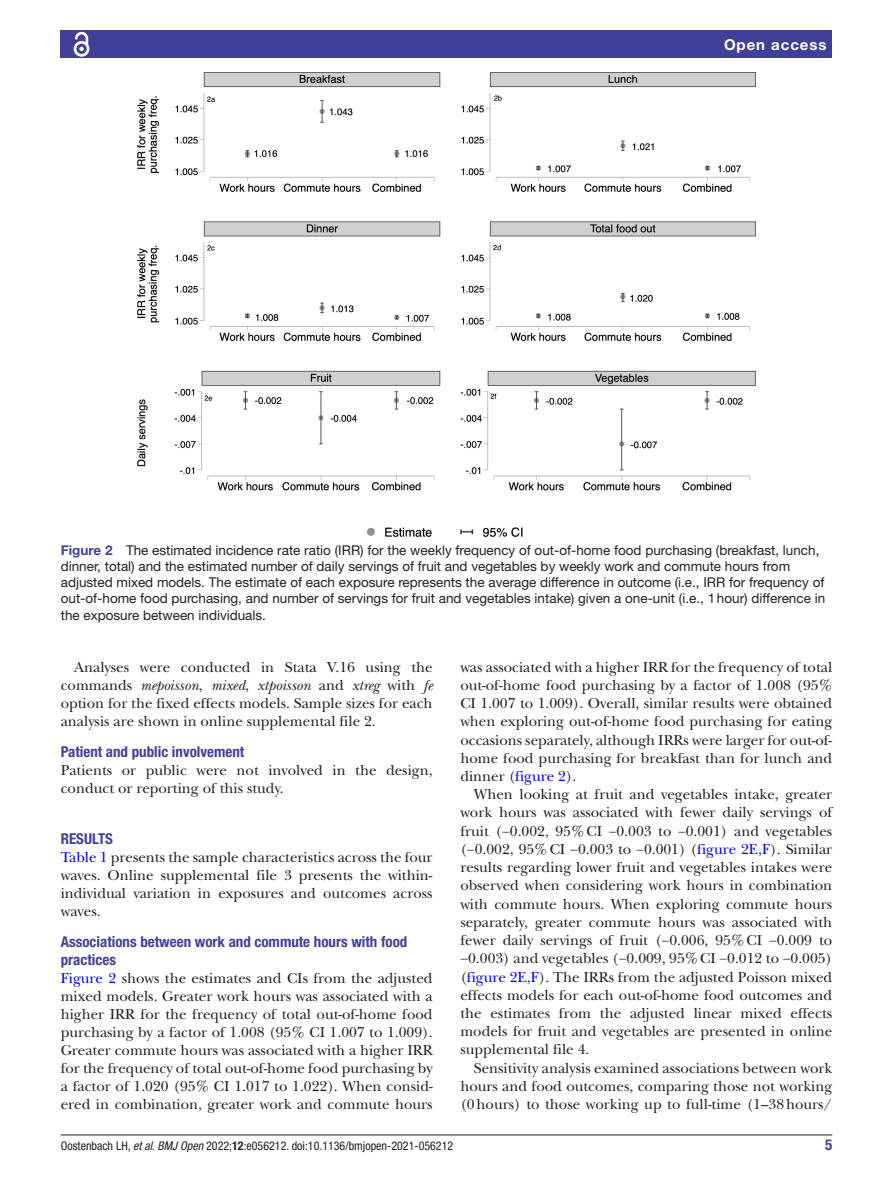
<style>
.page{position:relative;width:893px;height:1191px;background:#fff}
.page>*{position:absolute;margin:0;border:0;box-sizing:border-box;transform-origin:0 0}
.t1{font:15px/18px "New Baskerville";color:#231f20;text-align:justify}
.t2{font:700 condensed 15px/18px "Helvetica Neue LT Std";color:#414099}
.t3{font:700 15px "Helvetica Neue LT Std";letter-spacing:.065em;color:#fff}
.t4{font:13.5px/16.2px "Helvetica Neue LT Std";color:#231f20}
.t5{font:condensed 12px "Helvetica Neue LT Std";color:#231f20}
.s1{font-weight:700;color:#414099}
.s2{font-style:italic}
.s3{color:#00f}
.s4{font-weight:700}
</style>
<div class="page">
<hr style="left:61px;top:1134px;width:771px;height:1px;background:#231f20">
<div style="left:61px;top:31px;width:771px;height:27px;background:#414099"></div>
<svg style="left:73px;top:31px;width:17px;height:26px"></svg>
<img style="left:138px;top:73px;width:617px;height:464px">
<p class="t3" style="left:724px;top:35px;width:104px">Open access</p>
<p class="t4" style="left:61px;top:541px;width:766px"><span class="s1">Figure 2</span> The estimated incidence rate ratio (IRR) for the weekly frequency of out-of-home food purchasing (breakfast, lunch, dinner, total) and the estimated number of daily servings of fruit and vegetables by weekly work and commute hours from adjusted mixed models. The estimate of each exposure represents the average difference in outcome (i.e., IRR for frequency of out-of-home food purchasing, and number of servings for fruit and vegetables intake) given a one-unit (i.e., 1hour) difference in the exposure between individuals.</p>
<p class="t1" style="left:61px;top:658px;width:373px;text-indent:14px">Analyses were conducted in Stata V.16 using the commands <span class="s2">mepoisson</span>, <span class="s2">mixed</span>, <span class="s2">xtpoisson</span> and <span class="s2">xtreg</span> with <span class="s2">fe </span>option for the fixed effects models. Sample sizes for each analysis are shown in online supplemental file 2.</p>
<p class="t2" style="left:61px;top:742px;width:185px">Patient and public involvement</p>
<p class="t1" style="left:61px;top:761px;width:373px">Patients or public were not involved in the design, conduct or reporting of this study.</p>
<p class="t2" style="left:61px;top:829px;width:54px">RESULTS</p>
<p class="t1" style="left:61px;top:848px;width:373px"><span class="s3">Table 1</span> presents the sample characteristics across the four waves. Online supplemental file 3 presents the within&shy;individual variation in exposures and outcomes across waves.</p>
<p class="t2" style="left:61px;top:932px;width:348px">Associations between work and commute hours with food practices</p>
<p class="t1" style="left:61px;top:969px;width:373px"><span class="s3">Figure 2</span> shows the estimates and CIs from the adjusted mixed models. Greater work hours was associated with a higher IRR for the frequency of total out-of-home food purchasing by a factor of 1.008 (95% CI 1.007 to 1.009).<br>Greater commute hours was associated with a higher IRR for the frequency of total out-of-home food purchasing by a factor of 1.020 (95% CI 1.017 to 1.022). When consid&shy;ered in combination, greater work and commute hours</p>
<p class="t1" style="left:460px;top:658px;width:373px">was associated with a higher IRR for the frequency of total out-of-home food purchasing by a factor of 1.008 (95% CI 1.007 to 1.009). Overall, similar results were obtained when exploring out-of-home food purchasing for eating occasions separately, although IRRs were larger for out-of&shy;home food purchasing for breakfast than for lunch and dinner (<span class="s3">figure 2</span>).</p>
<p class="t1" style="left:460px;top:785px;width:373px;text-indent:14px">When looking at fruit and vegetables intake, greater work hours was associated with fewer daily servings of fruit (−0.002, 95%CI −0.003 to −0.001) and vegetables (−0.002, 95%CI −0.003 to −0.001) (<span class="s3">figure 2E,F</span>). Similar results regarding lower fruit and vegetables intakes were observed when considering work hours in combination with commute hours. When exploring commute hours separately, greater commute hours was associated with fewer daily servings of fruit (−0.006, 95%CI −0.009 to −0.003) and vegetables (−0.009, 95%CI −0.012 to −0.005) (<span class="s3">figure 2E,F</span>). The IRRs from the adjusted Poisson mixed effects models for each out-of-home food outcomes and the estimates from the adjusted linear mixed effects models for fruit and vegetables are presented in online supplemental file 4.</p>
<p class="t1" style="left:460px;top:1058px;width:373px;text-indent:13px">Sensitivity analysis examined associations between work hours and food outcomes, comparing those not working (0hours) to those working up to full-time (1–38hours/</p>
<p class="t5" style="left:61px;top:1138px;width:394px">Oostenbach LH, <span class="s2">et al</span>. <span class="s2">BMJ Open</span> 2022;<span class="s4">12</span>:e056212. doi:10.1136/bmjopen-2021-056212</p>
<p class="t2" style="left:825px;top:1135px;width:9px">5</p>
</div>
